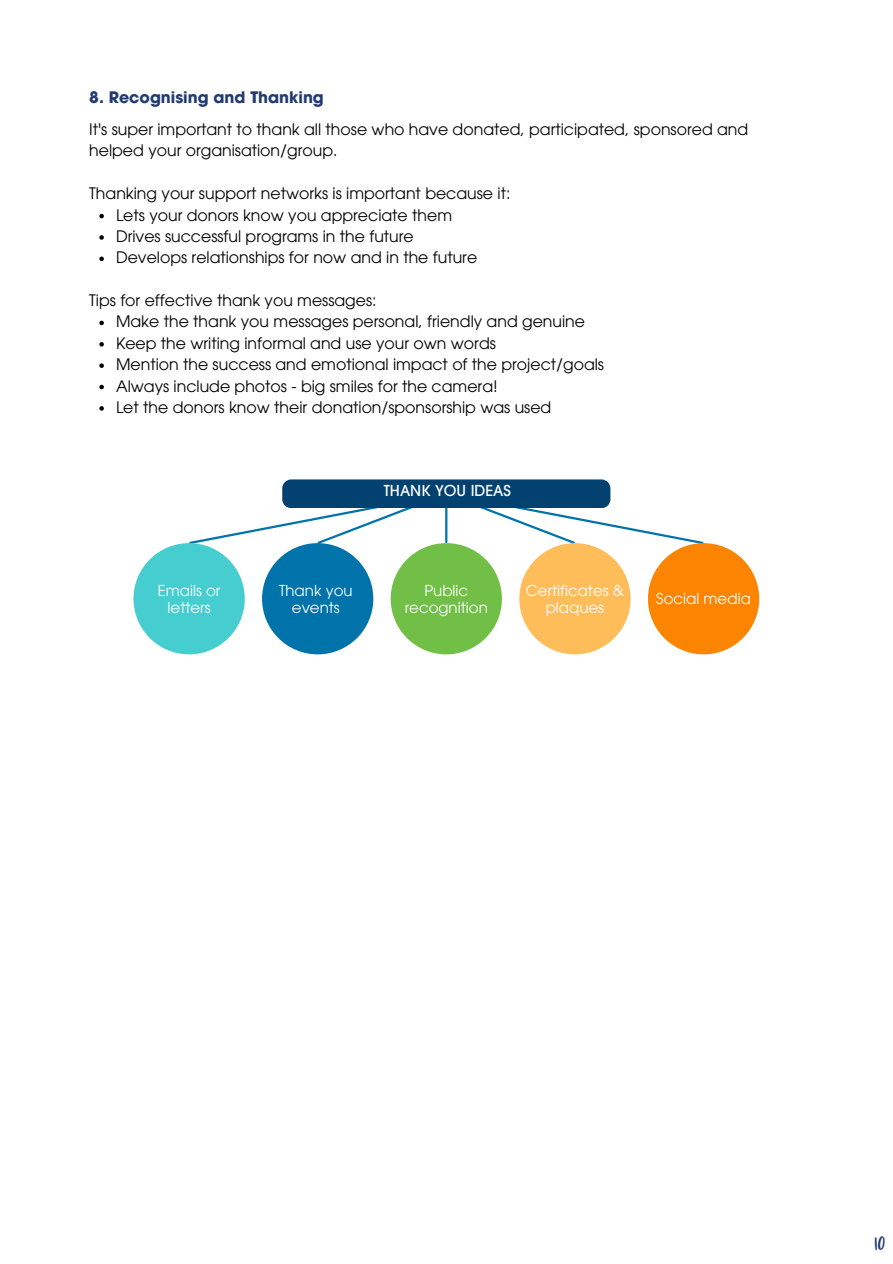
<style>
.page{position:relative;width:893px;height:1264px;background:#fff}
.page>*{position:absolute;margin:0;border:0;box-sizing:border-box;transform-origin:0 0}
.t1{font:30px "Market Saturday";color:#223b72}
.t2{font:15.75px/21.3px "Avant Garde LT";color:#000}
.t3{font:700 15.75px "Avant Garde LT";color:#223b72}
.t4{font:15px/16.8px "Avant Garde LT";color:#fff;text-align:center}
.t5{font:500 15px "ITC Avant Garde Pro";color:#fff}
</style>
<div class="page">
<svg style="left:99px;top:214px;width:5px;height:4px"></svg>
<svg style="left:99px;top:235px;width:5px;height:5px"></svg>
<svg style="left:99px;top:256px;width:5px;height:5px"></svg>
<svg style="left:99px;top:321px;width:5px;height:4px"></svg>
<svg style="left:99px;top:342px;width:5px;height:4px"></svg>
<svg style="left:99px;top:363px;width:5px;height:5px"></svg>
<svg style="left:99px;top:385px;width:5px;height:4px"></svg>
<svg style="left:99px;top:406px;width:5px;height:4px"></svg>
<svg style="left:189px;top:479px;width:515px;height:66px"></svg>
<div style="left:133px;top:543px;width:112px;height:111px;background:#46cdd0;border-radius:50%"></div>
<div style="left:262px;top:543px;width:111px;height:111px;background:#0073ab;border-radius:50%"></div>
<div style="left:390px;top:543px;width:112px;height:111px;background:#71bf46;border-radius:50%"></div>
<div style="left:519px;top:543px;width:111px;height:111px;background:#ffbd59;border-radius:50%"></div>
<div style="left:648px;top:543px;width:111px;height:111px;background:#fb8500;border-radius:50%"></div>
<p class="t3" style="left:89px;top:87px;width:236px">8. Recognising and Thanking</p>
<p class="t2" style="left:89px;top:119px;width:660px">It's super important to thank all those who have donated, participated, sponsored and helped your organisation/group.</p>
<p class="t2" style="left:89px;top:183px;width:422px">Thanking your support networks is important because it:</p>
<p class="t2" style="left:116px;top:204px;width:337px">Lets your donors know you appreciate them</p>
<p class="t2" style="left:116px;top:225px;width:299px">Drives successful programs in the future</p>
<p class="t2" style="left:116px;top:247px;width:363px">Develops relationships for now and in the future</p>
<p class="t2" style="left:89px;top:289px;width:289px">Tips for effective thank you messages:</p>
<p class="t2" style="left:116px;top:311px;width:470px">Make the thank you messages personal, friendly and genuine</p>
<p class="t2" style="left:116px;top:332px;width:381px">Keep the writing informal and use your own words</p>
<p class="t2" style="left:116px;top:354px;width:489px">Mention the success and emotional impact of the project/goals</p>
<p class="t2" style="left:116px;top:375px;width:383px">Always include photos - big smiles for the camera!</p>
<p class="t2" style="left:116px;top:396px;width:437px">Let the donors know their donation/sponsorship was used</p>
<p class="t5" style="left:384px;top:485px;width:129px">THANK YOU IDEAS</p>
<p class="t4" style="left:158px;top:582px;width:64px">Emails or letters</p>
<p class="t4" style="left:279px;top:582px;width:75px">Thank you events</p>
<p class="t4" style="left:405px;top:582px;width:85px">Public recognition</p>
<p class="t4" style="left:525px;top:582px;width:100px">Certificates &amp; plaques</p>
<p class="t4" style="left:656px;top:590px;width:96px">Social media</p>
<p class="t1" style="left:874px;top:1226px;width:14px">10</p>
</div>
